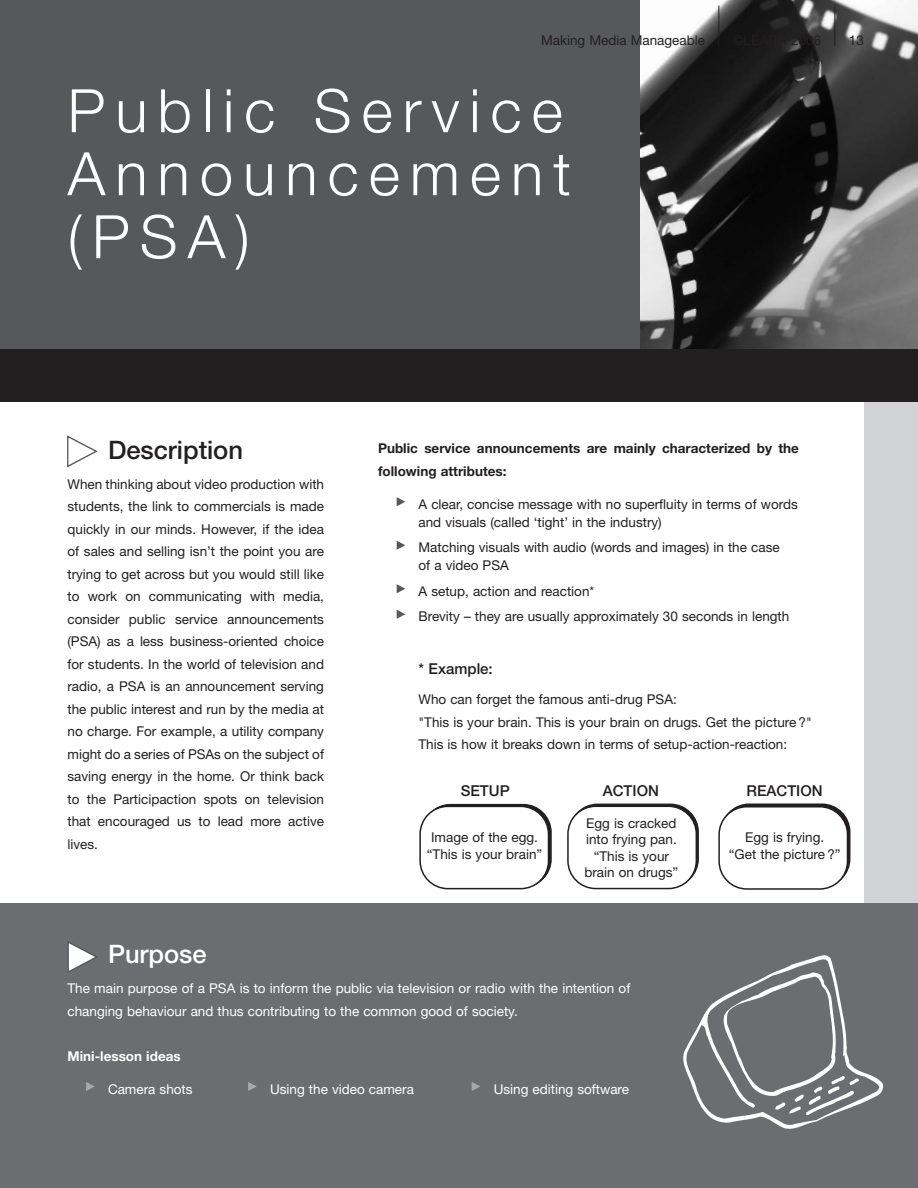
<style>
.page{position:relative;width:918px;height:1188px;background:#fff}
.page>*{position:absolute;margin:0;border:0;box-sizing:border-box;transform-origin:0 0}
.t1{font:300 60px/63px "Helvetica Neue";letter-spacing:.165em;color:#fff}
.t2{font:54px "Helvetica Neue";color:#231f20;scale:.25 1}
.t3{font:500 25.5px "Helvetica Neue";color:#231f20}
.t4{font:500 25.5px "Helvetica Neue";color:#fff}
.t5{font:500 15px "Helvetica Neue";color:#231f20}
.t6{font:13.5px/22.5px "Helvetica Neue";color:#231f20}
.t7{font:13.5px/22.5px "Helvetica Neue";color:#fff}
.t8{font:13.5px/16.5px "Helvetica Neue";color:#231f20;text-align:center}
.t9{font:700 13.5px/22.5px "Helvetica Neue";color:#231f20}
.t10{font:700 13.5px "Helvetica Neue";color:#fff}
</style>
<div class="page">
<div style="left:864px;top:385px;width:54px;height:568px;background:#d1d2d4"></div>
<div style="left:0;top:903px;width:918px;height:285px;background:#6c6d70"></div>
<div style="left:0;top:0;width:651px;height:351px;background:#57585a"></div>
<img style="left:640px;top:0;width:278px;height:349px">
<svg style="left:472px;top:1082px;width:8px;height:9px"></svg>
<svg style="left:248px;top:1082px;width:9px;height:9px"></svg>
<svg style="left:86px;top:1082px;width:9px;height:9px"></svg>
<div style="left:0;top:350px;width:918px;height:52px;background:#231f20"></div>
<svg style="left:397px;top:610px;width:8px;height:9px"></svg>
<svg style="left:397px;top:584px;width:8px;height:9px"></svg>
<svg style="left:397px;top:541px;width:8px;height:9px"></svg>
<svg style="left:397px;top:497px;width:8px;height:9px"></svg>
<svg style="left:419px;top:804px;width:133px;height:85px"></svg>
<svg style="left:567px;top:804px;width:132px;height:85px"></svg>
<svg style="left:718px;top:803px;width:132px;height:87px"></svg>
<svg style="left:67px;top:435px;width:31px;height:33px"></svg>
<svg style="left:68px;top:941px;width:29px;height:32px"></svg>
<svg style="left:683px;top:955px;width:201px;height:174px"></svg>
<p class="t6" style="left:541px;top:30px;width:166px">Making Media Manageable</p>
<h2 class="t2" style="left:717px;top:6px;width:13px">|</h2>
<h2 class="t2" style="left:834px;top:6px;width:13px">|</h2>
<p class="t6" style="left:849px;top:30px;width:17px">13</p>
<h1 class="t1" style="left:68px;top:78px;width:505px">Public Service<br>Announcement (PSA)</h1>
<h3 class="t3" style="left:108px;top:440px;width:137px">Description</h3>
<p class="t6" style="left:68px;top:474px;width:258px;text-align:justify">When thinking about video production with students, the link to commercials is made quickly in our minds. However, if the idea of sales and selling isn’t the point you are trying to get across but you would still like to work on communicating with media, consider public service announcements (PSA) as a less business-oriented choice for students. In the world of television and radio, a PSA is an announcement serving the public interest and run by the media at no charge. For example, a utility company might do a series of PSAs on the subject of saving energy in the home. Or think back to the Participaction spots on television that encouraged us to lead more active lives.</p>
<p class="t9" style="left:378px;top:437px;width:423px">Public service announcements are mainly characterized by the following attributes:</p>
<p class="t6" style="left:418px;top:496px;width:381px;line-height:18px">A clear, concise message with no superfluity in terms of words and visuals (called ‘tight’ in the industry)</p>
<p class="t6" style="left:418px;top:540px;width:363px;line-height:18px">Matching visuals with audio (words and images) in the case of a video PSA</p>
<p class="t6" style="left:418px;top:580px;width:372px;line-height:25.5px">A setup, action and reaction*<br>Brevity – they are usually approximately 30 seconds in length</p>
<p class="t5" style="left:419px;top:663px;width:76px">* Example:</p>
<p class="t6" style="left:419px;top:689px;width:395px">Who can forget the famous anti-drug PSA:<br>"This is your brain. This is your brain on drugs. Get the picture ?"<br>This is how it breaks down in terms of setup-action-reaction:</p>
<p class="t5" style="left:461px;top:785px;width:50px">SETUP</p>
<p class="t5" style="left:603px;top:785px;width:58px">ACTION</p>
<p class="t5" style="left:747px;top:785px;width:78px">REACTION</p>
<p class="t8" style="left:427px;top:829px;width:117px">Image of the egg. “This is your brain”</p>
<p class="t8" style="left:584px;top:815px;width:96px">Egg is cracked into frying pan. “This is your brain on drugs”</p>
<p class="t8" style="left:729px;top:829px;width:113px">Egg is frying.<br>“Get the picture ?”</p>
<h3 class="t4" style="left:108px;top:945px;width:100px">Purpose</h3>
<p class="t7" style="left:68px;top:978px;width:564px">The main purpose of a PSA is to inform the public via television or radio with the intention of changing behaviour and thus contributing to the common good of society.</p>
<p class="t10" style="left:68px;top:1048px;width:115px">Mini-lesson ideas</p>
<p class="t7" style="left:108px;top:1079px;width:86px">Camera shots</p>
<p class="t7" style="left:270px;top:1079px;width:145px">Using the video camera</p>
<p class="t7" style="left:494px;top:1079px;width:137px">Using editing software</p>
</div>
